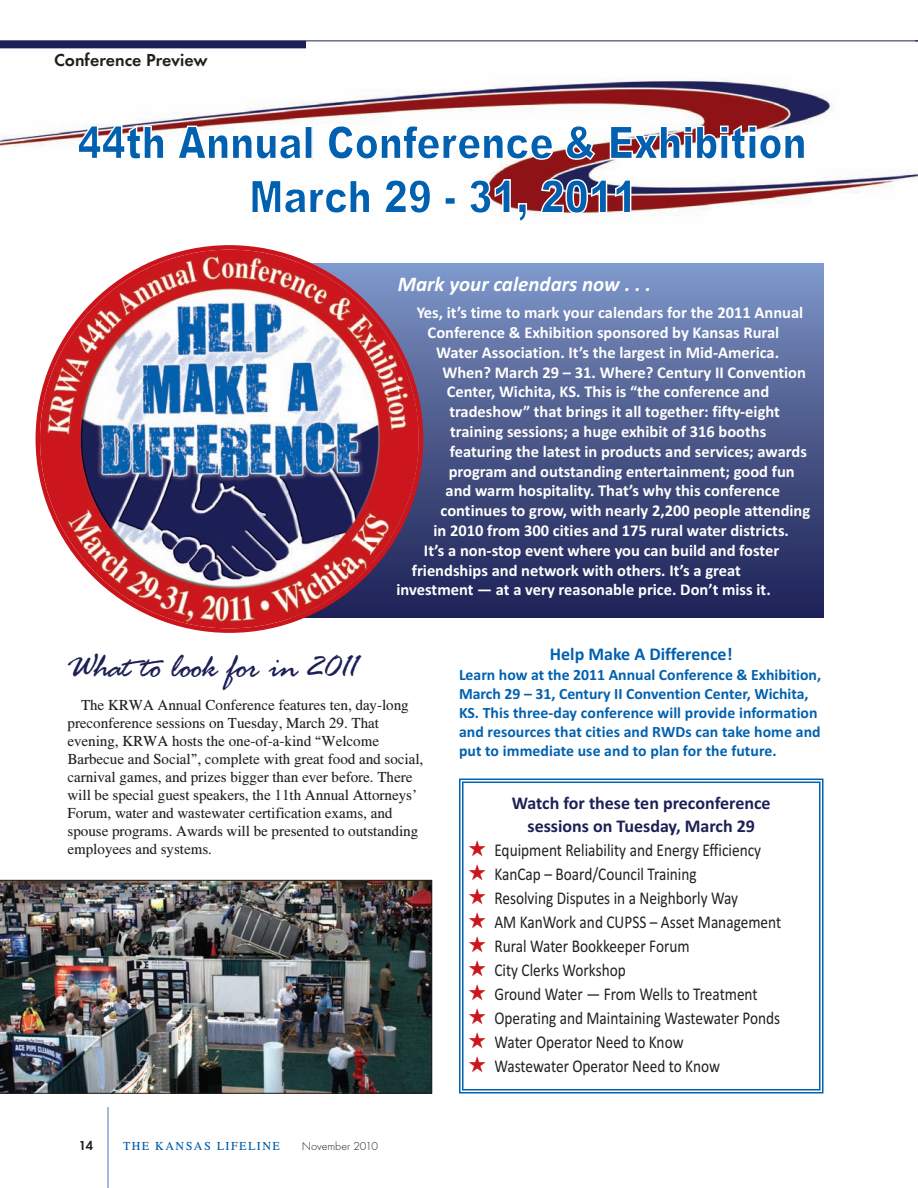
<style>
.page{position:relative;width:918px;height:1188px;background:#fff}
.page>*{position:absolute;margin:0;border:0;box-sizing:border-box;transform-origin:0 0}
.t1{font:36px "Cage";color:#1c2056}
.t2{font:italic 700 21px "Calibri";color:#fff}
.t3{font:18px "Calibri";color:#231f20;scale:.85 1}
.t4{font:18px/22.5px "Calibri Bold OTF";color:#1c2056;text-align:center}
.t5{font:700 18px "Calibri";color:#0161b0}
.t6{font:600 18px "Futura T";color:#231f20}
.t7{font:16.5px "Calibri Bold OTF";color:#fff}
.t8{font:15.75px/18.9px "Calibri Bold OTF";letter-spacing:.005em;color:#0161b0}
.t9{font:700 15.75px/18.9px "Calibri";color:#0161b0}
.t10{font:15px/18px "Times CSATT";color:#231f20}
.t11{font:600 13.5px "Futura T";color:#231f20}
.t12{font:12px "Times CSATT";letter-spacing:.125em;color:#015ba9}
.t13{font:300 12px "Futura T";color:#231f20}
.s1{font-family:"Calibri";font-weight:700}
.s2{color:#cb151d}
</style>
<div class="page">
<img style="left:0;top:48px;width:918px;height:168px">
<svg style="left:78px;top:125px;width:87px;height:35px"></svg>
<svg style="left:177px;top:126px;width:136px;height:34px"></svg>
<svg style="left:328px;top:125px;width:225px;height:35px"></svg>
<svg style="left:566px;top:125px;width:29px;height:35px"></svg>
<svg style="left:610px;top:125px;width:195px;height:35px"></svg>
<svg style="left:251px;top:180px;width:119px;height:34px"></svg>
<svg style="left:384px;top:179px;width:47px;height:35px"></svg>
<svg style="left:444px;top:197px;width:12px;height:8px"></svg>
<svg style="left:469px;top:179px;width:42px;height:35px"></svg>
<svg style="left:518px;top:203px;width:9px;height:18px"></svg>
<svg style="left:541px;top:179px;width:66px;height:35px;background:#69749a"></svg>
<svg style="left:615px;top:179px;width:16px;height:34px"></svg>
<div style="left:223px;top:263px;width:601px;height:355px;background:linear-gradient(to bottom,#7d95c6,#1b1e51)"></div>
<hr style="left:108px;top:1107px;width:1px;height:81px;background:#4975b9">
<hr style="left:0;top:40px;width:918px;height:1px;background:#1c2056">
<div style="left:0;top:41px;width:306px;height:7px;background:#1c2056"></div>
<img style="left:36px;top:245px;width:387px;height:388px">
<svg style="left:459px;top:778px;width:365px;height:316px"></svg>
<img style="left:0;top:880px;width:432px;height:214px">
<p class="t6" style="left:54px;top:53px;width:155px">Conference Preview</p>
<p class="t2" style="left:398px;top:271px;width:255px">Mark your calendars now . . .</p>
<p class="t7" style="left:417px;top:307px;width:388px">Yes, it’s time to mark your calendars for the 2011 Annual</p>
<p class="t7" style="left:428px;top:327px;width:353px">Conference &amp; Exhibition sponsored by Kansas Rural</p>
<p class="t7" style="left:436px;top:347px;width:344px">Water Association. It’s the largest in Mid-America.</p>
<p class="t7" style="left:442px;top:366px;width:365px">When? March 29 – 31. Where? Century II Convention</p>
<p class="t7" style="left:447px;top:386px;width:324px">Center, Wichita, KS. This is “the conference and</p>
<p class="t7" style="left:449px;top:406px;width:332px">tradeshow” that brings it all together: fifty-eight</p>
<p class="t7" style="left:450px;top:426px;width:318px">training sessions; a huge exhibit of 316 booths</p>
<p class="t7" style="left:450px;top:446px;width:358px">featuring the latest in products and services; awards</p>
<p class="t7" style="left:449px;top:465px;width:348px">program and outstanding entertainment; good fun</p>
<p class="t7" style="left:446px;top:485px;width:336px">and warm hospitality. That’s why this conference</p>
<p class="t7" style="left:441px;top:505px;width:371px">continues to grow, with nearly 2,200 people attending</p>
<p class="t7" style="left:433px;top:525px;width:357px">in 2010 from 300 cities and 175 rural water districts.</p>
<p class="t7" style="left:424px;top:545px;width:357px">It’s a non-stop event where you can build and foster</p>
<p class="t7" style="left:412px;top:564px;width:331px">friendships and network with others. It’s a great</p>
<p class="t7" style="left:397px;top:584px;width:376px">investment — at a very reasonable price. Don’t miss it.</p>
<h1 class="t1" style="left:68px;top:644px;width:293px">What-to-look-for-in-2011</h1>
<p class="t10" style="left:68px;top:698px;width:357px;text-indent:14px">The KRWA Annual Conference features ten, day-long preconference sessions on Tuesday, March 29. That evening, KRWA hosts the one-of-a-kind “Welcome Barbecue and Social”, complete with great food and social, carnival games, and prizes bigger than ever before. There will be special guest speakers, the 11th Annual Attorneys’ Forum, water and wastewater certification exams, and spouse programs. Awards will be presented to outstanding employees and systems.</p>
<p class="t11" style="left:79px;top:1140px;width:16px">14</p>
<p class="t12" style="left:123px;top:1141px;width:158px">THE KANSAS LIFELINE</p>
<p class="t13" style="left:302px;top:1141px;width:78px">November 2010</p>
<p class="t5" style="left:550px;top:643px;width:184px">Help Make A Difference!</p>
<p class="t9" style="left:459px;top:665px;width:364px">Learn how at the 2011 Annual Conference &amp; Exhibition,<br>March 29 – 31, Century II Convention Center, Wichita,</p>
<p class="t8" style="left:459px;top:704px;width:363px"><span class="s1">KS.</span> This three-day conference will provide information and resources that cities and RWDs can take home and put to immediate use and to plan for the future.</p>
<p class="t4" style="left:512px;top:794px;width:260px">Watch for these ten preconference sessions on Tuesday, March 29</p>
<p class="t3" style="left:468px;top:844px;width:346px"><span class="s2">★</span> Equipment Reliability and Energy Efficiency</p>
<p class="t3" style="left:468px;top:868px;width:271px"><span class="s2">★</span> KanCap – Board/Council Training</p>
<p class="t3" style="left:468px;top:892px;width:319px"><span class="s2">★</span> Resolving Disputes in a Neighborly Way</p>
<p class="t3" style="left:468px;top:916px;width:370px"><span class="s2">★</span> AM KanWork and CUPSS – Asset Management</p>
<p class="t3" style="left:468px;top:940px;width:262px"><span class="s2">★</span> Rural Water Bookkeeper Forum</p>
<p class="t3" style="left:468px;top:964px;width:187px"><span class="s2">★</span> City Clerks Workshop</p>
<p class="t3" style="left:468px;top:988px;width:342px"><span class="s2">★</span> Ground Water — From Wells to Treatment</p>
<p class="t3" style="left:468px;top:1012px;width:369px"><span class="s2">★</span> Operating and Maintaining Wastewater Ponds</p>
<p class="t3" style="left:468px;top:1036px;width:255px"><span class="s2">★</span> Water Operator Need to Know</p>
<p class="t3" style="left:468px;top:1060px;width:298px"><span class="s2">★</span> Wastewater Operator Need to Know</p>
</div>
